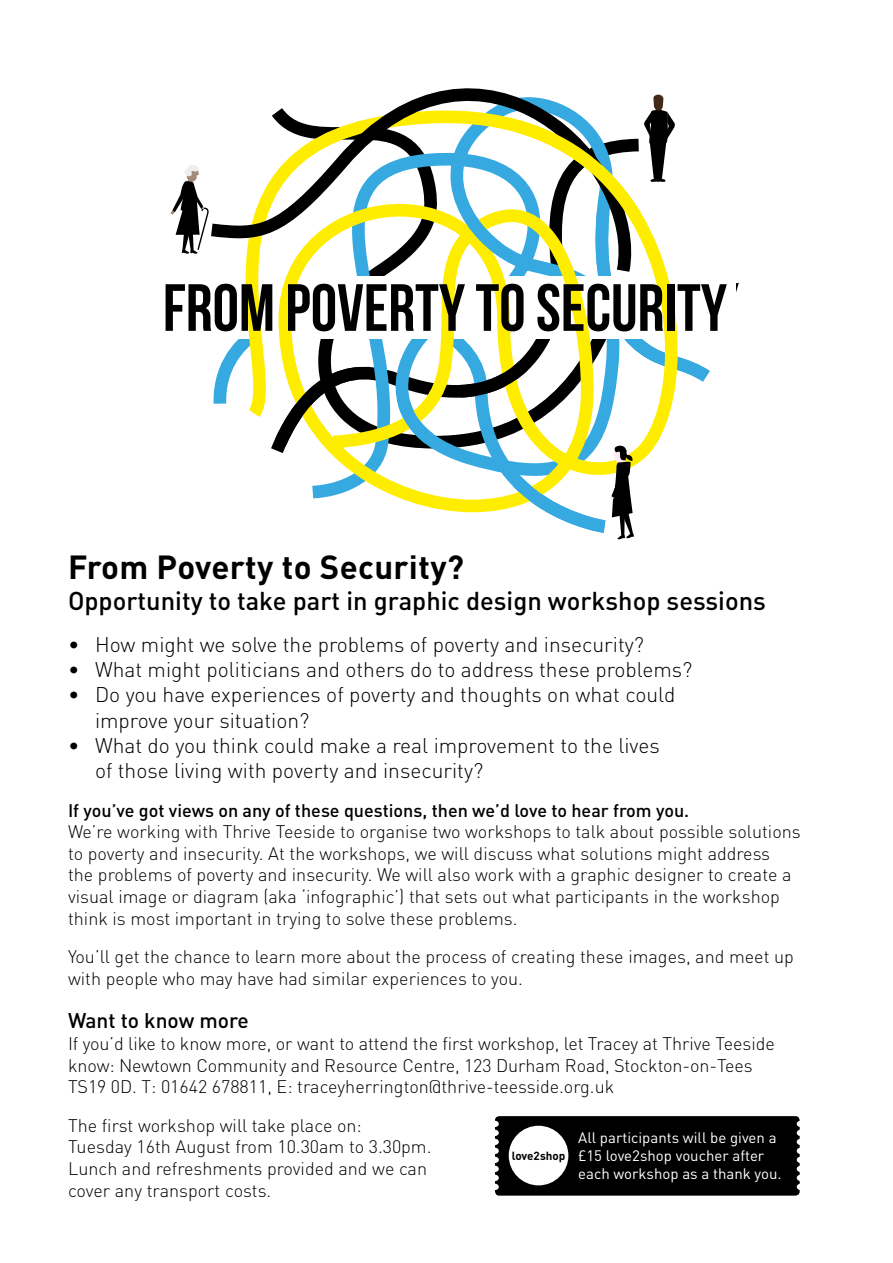
<style>
.page{position:relative;width:893px;height:1263px;background:#fff}
.page>*{position:absolute;margin:0;border:0;box-sizing:border-box;transform-origin:0 0}
.t1{font:700 69.3px "Bebas Neue";color:#000}
.t2{font:700 66.6px "Bebas Neue";color:#000}
.t3{font:700 33px "DIN";letter-spacing:.01em;color:#000}
.t4{font:25.5px "DIN Medium Alternate";color:#000}
.t5{font:300 21px/25.2px "DIN";color:#000}
.t6{font:500 21px "DIN";color:#000}
.t7{font:300 18px/21.6px "DIN";color:#000}
.t8{font:15px/18px "DIN";color:#fff}
.t9{font:700 11.7px "DIN";color:#000}
.s1{font-weight:500}
</style>
<div class="page">
<svg style="left:213px;top:285px;width:39px;height:127px"></svg>
<svg style="left:211px;top:223px;width:41px;height:62px"></svg>
<svg style="left:170px;top:165px;width:39px;height:89px"></svg>
<svg style="left:252px;top:88px;width:458px;height:452px"></svg>
<div style="left:495px;top:1116px;width:305px;height:79px;background:#000;border-radius:4px"></div>
<div style="left:797px;top:1121px;width:7px;height:6px;background:#fff;border-radius:50%"></div>
<div style="left:797px;top:1130px;width:7px;height:6px;background:#fff;border-radius:50%"></div>
<div style="left:797px;top:1139px;width:7px;height:6px;background:#fff;border-radius:50%"></div>
<div style="left:797px;top:1148px;width:7px;height:6px;background:#fff;border-radius:50%"></div>
<div style="left:797px;top:1157px;width:7px;height:6px;background:#fff;border-radius:50%"></div>
<div style="left:797px;top:1166px;width:7px;height:6px;background:#fff;border-radius:50%"></div>
<div style="left:797px;top:1175px;width:7px;height:6px;background:#fff;border-radius:50%"></div>
<div style="left:797px;top:1184px;width:7px;height:6px;background:#fff;border-radius:50%"></div>
<div style="left:491px;top:1121px;width:8px;height:6px;background:#fff;border-radius:50%"></div>
<div style="left:491px;top:1130px;width:8px;height:6px;background:#fff;border-radius:50%"></div>
<div style="left:491px;top:1139px;width:8px;height:6px;background:#fff;border-radius:50%"></div>
<div style="left:491px;top:1148px;width:8px;height:6px;background:#fff;border-radius:50%"></div>
<div style="left:491px;top:1157px;width:8px;height:6px;background:#fff;border-radius:50%"></div>
<div style="left:491px;top:1166px;width:8px;height:6px;background:#fff;border-radius:50%"></div>
<div style="left:491px;top:1175px;width:8px;height:6px;background:#fff;border-radius:50%"></div>
<div style="left:491px;top:1184px;width:8px;height:6px;background:#fff;border-radius:50%"></div>
<div style="left:509px;top:1126px;width:59px;height:59px;background:#fff;border-radius:50%"></div>
<p class="t1" style="left:151px;top:270px;width:589px">FROM POVERTY TO SECURITY</p>
<p class="t2" style="left:163px;top:271px;width:566px">FROM POVERTY TO SECURITY</p>
<p class="t3" style="left:68px;top:546px;width:398px">From Poverty to Security?</p>
<p class="t4" style="left:68px;top:584px;width:699px">Opportunity to take part in graphic design workshop sessions</p>
<p class="t5" style="left:68px;top:632px;width:578px">• How might we solve the problems of poverty and insecurity?</p>
<p class="t5" style="left:68px;top:657px;width:626px">• What might politicians and others do to address these problems?</p>
<p class="t5" style="left:95px;top:682px;width:582px;text-indent:-27px">• Do you have experiences of poverty and thoughts on what could improve your situation?</p>
<p class="t5" style="left:95px;top:732px;width:566px;text-indent:-27px">• What do you think could make a real improvement to the lives of those living with poverty and insecurity?</p>
<p class="t7" style="left:68px;top:799px;width:734px"><span class="s1">If you’ve got views on any of these questions, then we’d love to hear from you.<br></span>We’re working with Thrive Teeside to organise two workshops to talk about possible solutions to poverty and insecurity. At the workshops, we will discuss what solutions might address<br>the problems of poverty and insecurity. We will also work with a graphic designer to create a visual image or diagram (aka ‘infographic’) that sets out what participants in the workshop think is most important in trying to solve these problems.</p>
<p class="t7" style="left:68px;top:946px;width:727px">You’ll get the chance to learn more about the process of creating these images, and meet up with people who may have had similar experiences to you.</p>
<p class="t6" style="left:68px;top:1007px;width:182px">Want to know more</p>
<p class="t7" style="left:68px;top:1032px;width:708px">If you’d like to know more, or want to attend the first workshop, let Tracey at Thrive Teeside know: Newtown Community and Resource Centre, 123 Durham Road, Stockton-on-Tees<br>TS19 0D. T: 01642 678811, E: traceyherrington@thrive-teesside.org.uk</p>
<p class="t7" style="left:68px;top:1114px;width:365px">The first workshop will take place on:<br>Tuesday 16th August from 10.30am to 3.30pm.<br>Lunch and refreshments provided and we can cover any transport costs.</p>
<p class="t8" style="left:578px;top:1128px;width:205px">All participants will be given a £15 love2shop voucher after each workshop as a thank you.</p>
<p class="t9" style="left:512px;top:1148px;width:55px">love2shop</p>
</div>
